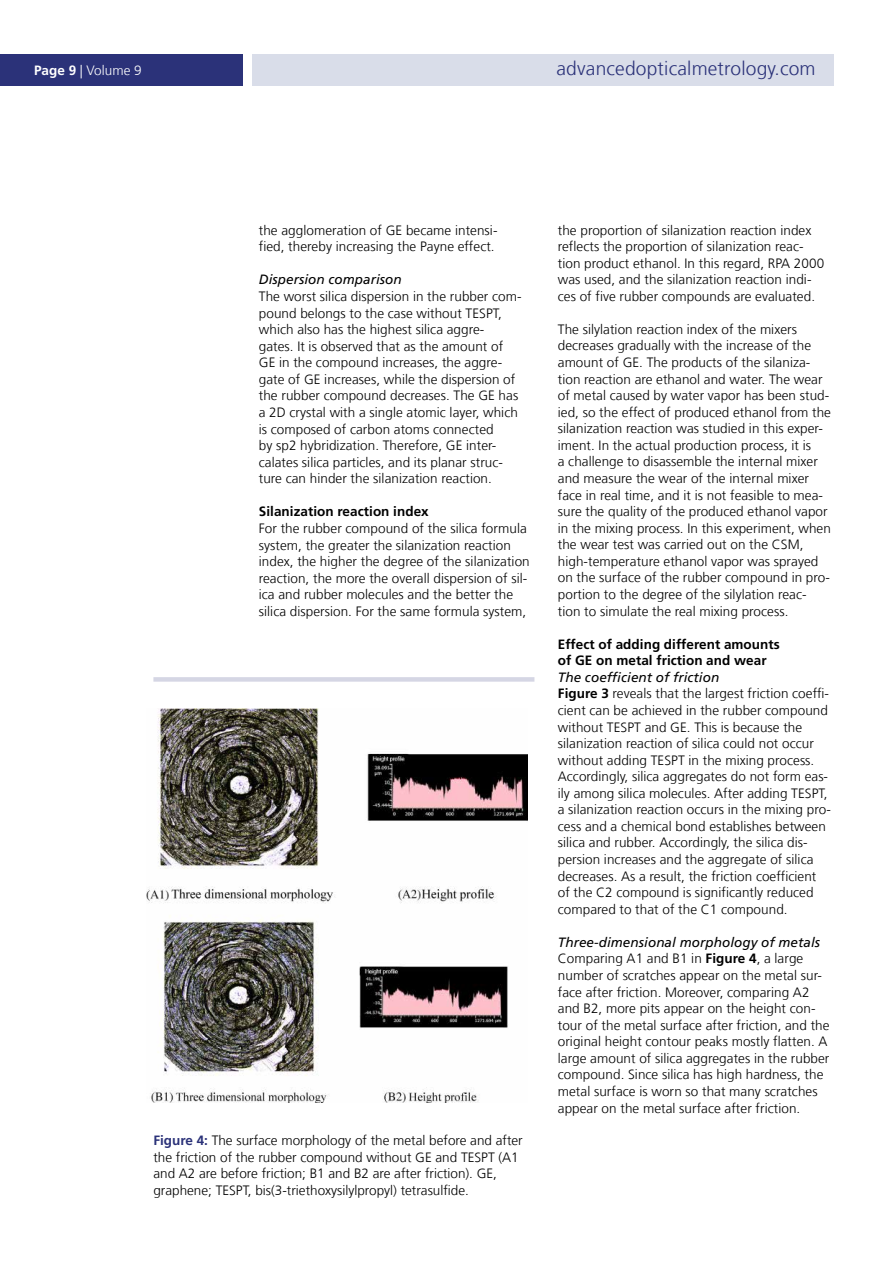
<style>
.page{position:relative;width:893px;height:1263px;background:#fff}
.page>*{position:absolute;margin:0;border:0;box-sizing:border-box;transform-origin:0 0}
.t1{font:300 19.2px "Frutiger LT Com";letter-spacing:.01em;color:#2b3279}
.t2{font:300 13.5px/16.5px "Frutiger LT Com";letter-spacing:.005em;color:#000}
.t3{font:700 13.5px/16.5px "Frutiger LT Com";letter-spacing:.005em;color:#000}
.t4{font:italic 13.5px "Frutiger LT Com";letter-spacing:.005em;color:#000}
.t5{font:300 13.5px "Frutiger LT Com";letter-spacing:.005em;color:#fff}
.s1{font-weight:700}
.s2{font-weight:700;color:#2b3279}
.s3{font-weight:400;font-style:italic}
</style>
<div class="page">
<div style="left:252px;top:54px;width:581px;height:32px;background:#d9dde9"></div>
<div style="left:0;top:54px;width:242px;height:32px;background:#2b3279"></div>
<img style="left:146px;top:708px;width:381px;height:395px">
<div style="left:153px;top:677px;width:381px;height:5px;background:#d5d6e4"></div>
<p class="t5" style="left:34px;top:62px;width:109px"><span class="s1">Page 9</span> | Volume 9</p>
<h1 class="t1" style="left:556px;top:57px;width:261px">advancedopticalmetrology.com</h1>
<p class="t2" style="left:259px;top:222px;width:240px">the agglomeration of GE became intensi&shy;fied, thereby increasing the Payne effect.</p>
<p class="t4" style="left:259px;top:272px;width:144px">Dispersion comparison</p>
<p class="t2" style="left:259px;top:288px;width:264px">The worst silica dispersion in the rubber com&shy;pound belongs to the case without TESPT, which also has the highest silica aggre&shy;gates. It is observed that as the amount of GE in the compound increases, the aggre&shy;gate of GE increases, while the dispersion of the rubber compound decreases. The GE has a 2D crystal with a single atomic layer, which is composed of carbon atoms connected<br>by sp2 hybridization. Therefore, GE inter&shy;calates silica particles, and its planar struc&shy;ture can hinder the silanization reaction.</p>
<p class="t3" style="left:259px;top:503px;width:171px">Silanization reaction index</p>
<p class="t2" style="left:259px;top:520px;width:272px">For the rubber compound of the silica formula system, the greater the silanization reaction index, the higher the degree of the silanization reaction, the more the overall dispersion of sil&shy;ica and rubber molecules and the better the silica dispersion. For the same formula system,</p>
<p class="t2" style="left:153px;top:1132px;width:371px"><span class="s2">Figure 4:</span> The surface morphology of the metal before and after the friction of the rubber compound without GE and TESPT (A1 and A2 are before friction; B1 and B2 are after friction). GE, graphene; TESPT, bis(3-triethoxysilylpropyl) tetrasulfide.</p>
<p class="t2" style="left:558px;top:222px;width:268px">the proportion of silanization reaction index reflects the proportion of silanization reac&shy;tion product ethanol. In this regard, RPA 2000 was used, and the silanization reaction indi&shy;ces of five rubber compounds are evaluated.</p>
<p class="t2" style="left:558px;top:321px;width:275px">The silylation reaction index of the mixers decreases gradually with the increase of the amount of GE. The products of the silaniza&shy;tion reaction are ethanol and water. The wear of metal caused by water vapor has been stud&shy;ied, so the effect of produced ethanol from the silanization reaction was studied in this exper&shy;iment. In the actual production process, it is<br>a challenge to disassemble the internal mixer and measure the wear of the internal mixer face in real time, and it is not feasible to mea&shy;sure the quality of the produced ethanol vapor in the mixing process. In this experiment, when the wear test was carried out on the CSM, high-temperature ethanol vapor was sprayed on the surface of the rubber compound in pro&shy;portion to the degree of the silylation reac&shy;tion to simulate the real mixing process.</p>
<p class="t3" style="left:558px;top:636px;width:224px">Effect of adding different amounts of GE on metal friction and wear</p>
<p class="t2" style="left:558px;top:669px;width:274px"><span class="s3">The coefficient of friction<br></span><span class="s1">Figure 3</span> reveals that the largest friction coeffi&shy;cient can be achieved in the rubber compound without TESPT and GE. This is because the silanization reaction of silica could not occur without adding TESPT in the mixing process.<br>Accordingly, silica aggregates do not form eas&shy;ily among silica molecules. After adding TESPT, a silanization reaction occurs in the mixing pro&shy;cess and a chemical bond establishes between silica and rubber. Accordingly, the silica dis&shy;persion increases and the aggregate of silica decreases. As a result, the friction coefficient of the C2 compound is significantly reduced compared to that of the C1 compound.</p>
<p class="t2" style="left:558px;top:934px;width:273px"><span class="s3">Three-dimensional morphology of metals </span>Comparing A1 and B1 in <span class="s1">Figure 4</span>, a large number of scratches appear on the metal sur&shy;face after friction. Moreover, comparing A2 and B2, more pits appear on the height con&shy;tour of the metal surface after friction, and the original height contour peaks mostly flatten. A large amount of silica aggregates in the rubber compound. Since silica has high hardness, the metal surface is worn so that many scratches appear on the metal surface after friction.</p>
</div>
